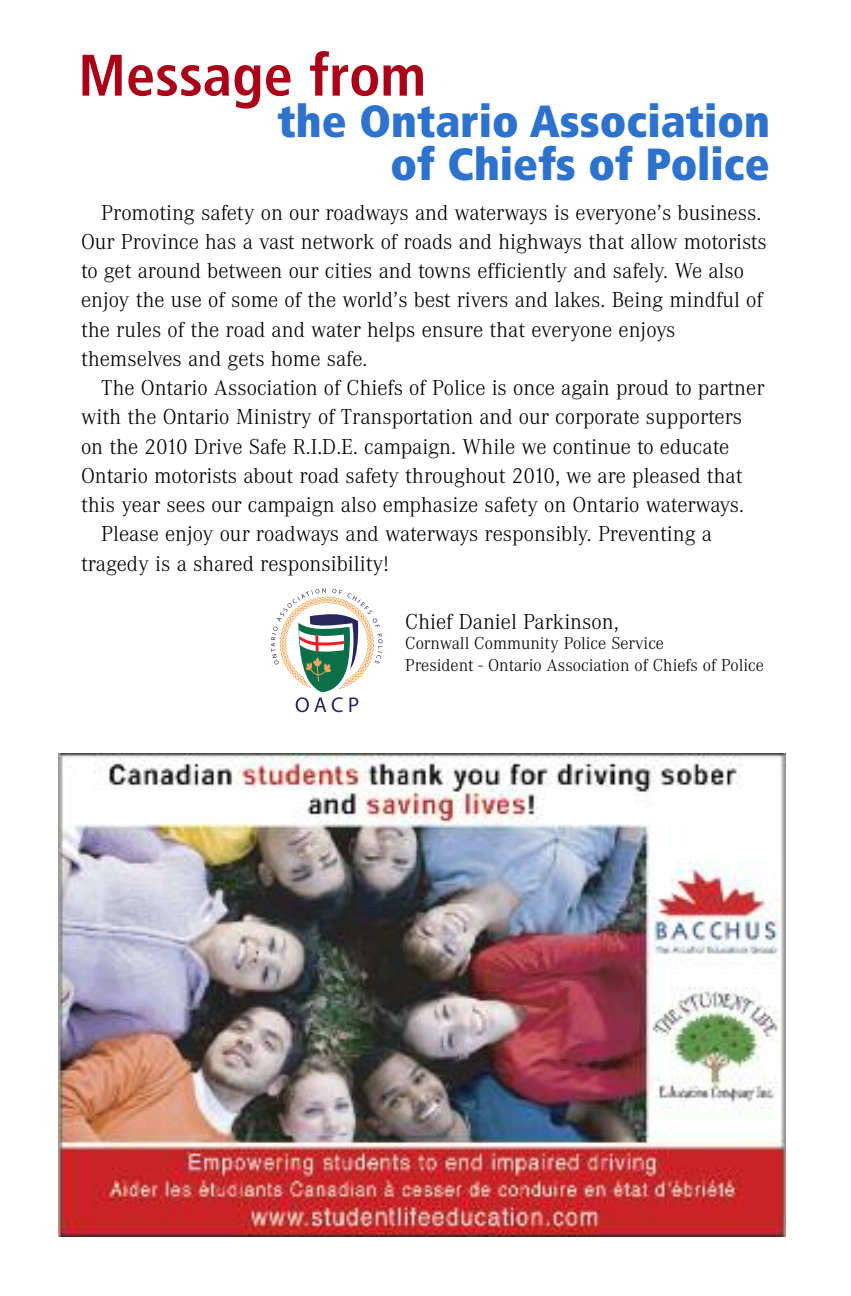
<style>
.page{position:relative;width:851px;height:1296px;background:#fff}
.page>*{position:absolute;margin:0;border:0;box-sizing:border-box;transform-origin:0 0}
.t1{font:700 condensed 58.5px "Frutiger";color:#aa0018}
.t2{font:900 condensed 45px/42.8px "Frutiger";color:#2d72cc;text-align:right}
.t3{font:300 22.5px/29.2px "Corporate A";color:#000}
.t4{font:300 18px/21.4px "Corporate A";color:#000}
</style>
<div class="page">
<svg style="left:271px;top:588px;width:111px;height:124px"></svg>
<img style="left:58px;top:753px;width:727px;height:484px">
<h1 class="t1" style="left:78px;top:52px;width:349px">Message from</h1>
<h2 class="t2" style="left:277px;top:104px;width:494px">the Ontario Association of Chiefs of Police</h2>
<p class="t3" style="left:81px;top:197px;width:687px;text-indent:20px">Promoting safety on our roadways and waterways is everyone’s business.<br>Our Province has a vast network of roads and highways that allow motorists to get around between our cities and towns efficiently and safely. We also enjoy the use of some of the world’s best rivers and lakes. Being mindful of the rules of the road and water helps ensure that everyone enjoys themselves and gets home safe.</p>
<p class="t3" style="left:101px;top:373px;width:664px">The Ontario Association of Chiefs of Police is once again proud to partner</p>
<p class="t3" style="left:81px;top:402px;width:662px">with the Ontario Ministry of Transportation and our corporate supporters</p>
<p class="t3" style="left:81px;top:431px;width:649px">on the 2010 Drive Safe R.I.D.E. campaign. While we continue to educate</p>
<p class="t3" style="left:81px;top:460px;width:663px">Ontario motorists about road safety throughout 2010, we are pleased that</p>
<p class="t3" style="left:81px;top:490px;width:664px">this year sees our campaign also emphasize safety on Ontario waterways.</p>
<p class="t3" style="left:101px;top:519px;width:612px">Please enjoy our roadways and waterways responsibly. Preventing a</p>
<p class="t3" style="left:81px;top:548px;width:309px">tragedy is a shared responsibility!</p>
<p class="t3" style="left:405px;top:607px;width:215px">Chief Daniel Parkinson,</p>
<p class="t4" style="left:405px;top:632px;width:360px">Cornwall Community Police Service<br>President - Ontario Association of Chiefs of Police</p>
</div>
